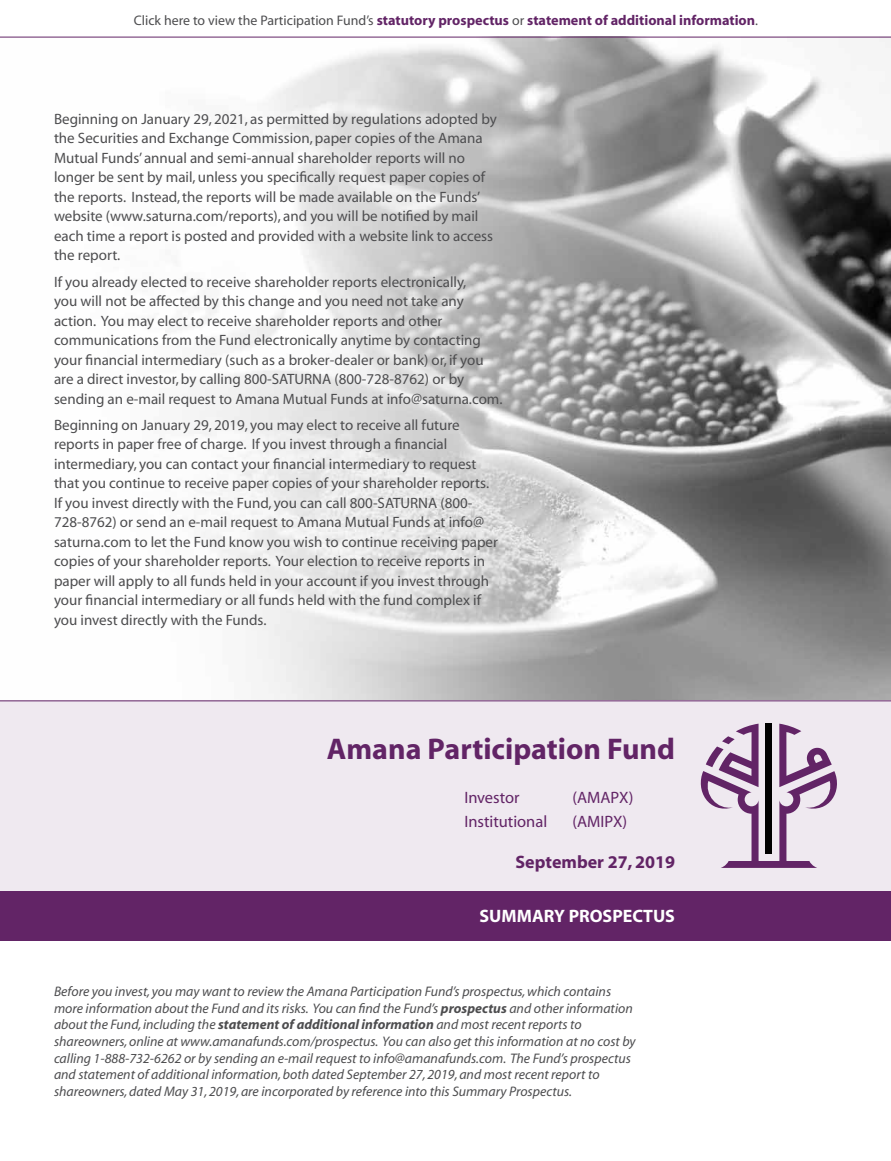
<style>
.page{position:relative;width:891px;height:1161px;background:#fff}
.page>*{position:absolute;margin:0;border:0;box-sizing:border-box;transform-origin:0 0}
.t1{font:700 30px "Myriad";color:#622466}
.t2{font:700 18px "Myriad";color:#fff}
.t3{font:700 18px "Myriad";color:#622466}
.t4{font:16.5px "Myriad";color:#622466}
.t5{font:15px/19.5px "Myriad";color:#4d4d4f}
.t6{font:700 14.25px "Myriad";color:#622466}
.t7{font:italic 13.8px/16.6px "Myriad";color:#4d4d4f}
.s1{font-weight:400;font-size:13.8px;color:#4d4d4f}
.s2{font-weight:700}
</style>
<div class="page">
<img style="left:182px;top:38px;width:709px;height:662px">
<div style="left:0;top:891px;width:891px;height:49px;background:#622466"></div>
<div style="left:0;top:700px;width:891px;height:191px;background:#efe9f0"></div>
<svg style="left:701px;top:724px;width:136px;height:144px"></svg>
<hr style="left:0;top:37px;width:891px;height:1px;background:#622466">
<hr style="left:0;top:700px;width:891px;height:1px;background:#622466">
<p class="t6" style="left:134px;top:13px;width:626px"><span class="s1">Click here to view the Participation Fund’s</span> statutory prospectus <span class="s1">or</span> statement of additional information<span class="s1">.</span></p>
<p class="t5" style="left:54px;top:110px;width:445px">Beginning on January 29, 2021, as permitted by regulations adopted by the Securities and Exchange Commission, paper copies of the Amana Mutual Funds’ annual and semi-annual shareholder reports will no longer be sent by mail, unless you specifically request paper copies of the reports. Instead, the reports will be made available on the Funds’ website (www.saturna.com/reports), and you will be notified by mail each time a report is posted and provided with a website link to access the report.</p>
<p class="t5" style="left:54px;top:272px;width:450px">If you already elected to receive shareholder reports electronically,<br>you will not be affected by this change and you need not take any action. You may elect to receive shareholder reports and other communications from the Fund electronically anytime by contacting your financial intermediary (such as a broker-dealer or bank) or, if you are a direct investor, by calling 800-SATURNA (800-728-8762) or by sending an e-mail request to Amana Mutual Funds at info@saturna.com.</p>
<p class="t5" style="left:54px;top:416px;width:446px">Beginning on January 29, 2019, you may elect to receive all future reports in paper free of charge. If you invest through a financial intermediary, you can contact your financial intermediary to request that you continue to receive paper copies of your shareholder reports.<br>If you invest directly with the Fund, you can call 800-SATURNA (800- 728-8762) or send an e-mail request to Amana Mutual Funds at info@ saturna.com to let the Fund know you wish to continue receiving paper copies of your shareholder reports. Your election to receive reports in paper will apply to all funds held in your account if you invest through your financial intermediary or all funds held with the fund complex if you invest directly with the Funds.</p>
<h1 class="t1" style="left:327px;top:734px;width:350px">Amana Participation Fund</h1>
<p class="t4" style="left:464px;top:790px;width:57px">Investor</p>
<p class="t4" style="left:572px;top:790px;width:63px">(AMAPX)</p>
<p class="t4" style="left:464px;top:813px;width:84px">Institutional</p>
<p class="t4" style="left:572px;top:813px;width:56px">(AMIPX)</p>
<p class="t3" style="left:515px;top:853px;width:161px">September 27, 2019</p>
<p class="t2" style="left:480px;top:907px;width:197px">SUMMARY PROSPECTUS</p>
<p class="t7" style="left:54px;top:984px;width:583px">Before you invest, you may want to review the Amana Participation Fund’s prospectus, which contains more information about the Fund and its risks. You can find the Fund’s <span class="s2">prospectus</span> and other information about the Fund, including the <span class="s2">statement of additional information</span> and most recent reports to shareowners, online at www.amanafunds.com/prospectus. You can also get this information at no cost by calling 1-888-732-6262 or by sending an e-mail request to info@amanafunds.com. The Fund’s prospectus and statement of additional information, both dated September 27, 2019, and most recent report to shareowners, dated May 31, 2019, are incorporated by reference into this Summary Prospectus.</p>
</div>
